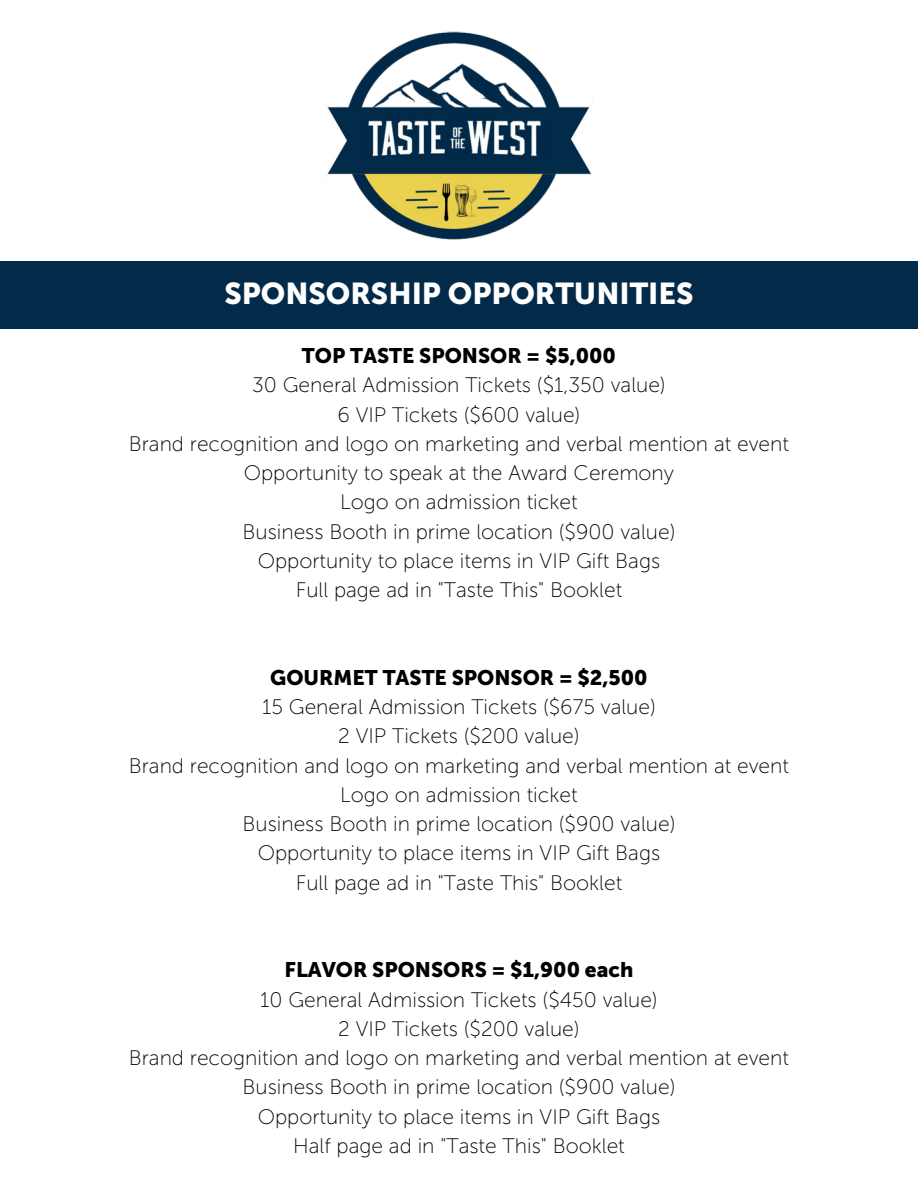
<style>
.page{position:relative;width:918px;height:1188px;background:#fff}
.page>*{position:absolute;margin:0;border:0;box-sizing:border-box;transform-origin:0 0}
.t1{font:30px "Museo Sans 900";color:#fff}
.t2{font:21px/29.2px "Museo Sans 100";color:#000;text-align:center}
.t3{font:21px "Museo Sans 900";color:#000}
</style>
<div class="page">
<img style="left:325px;top:31px;width:268px;height:209px">
<div style="left:0;top:261px;width:918px;height:67px;background:#032a48"></div>
<h1 class="t1" style="left:224px;top:276px;width:471px">SPONSORSHIP OPPORTUNITIES</h1>
<p class="t3" style="left:302px;top:343px;width:316px">TOP TASTE SPONSOR = $5,000</p>
<p class="t2" style="left:129px;top:371px;width:662px">30 General Admission Tickets ($1,350 value)<br>6 VIP Tickets ($600 value)<br>Brand recognition and logo on marketing and verbal mention at event Opportunity to speak at the Award Ceremony<br>Logo on admission ticket<br>Business Booth in prime location ($900 value)<br>Opportunity to place items in VIP Gift Bags<br>Full page ad in "Taste This" Booklet</p>
<p class="t3" style="left:270px;top:665px;width:379px">GOURMET TASTE SPONSOR = $2,500</p>
<p class="t2" style="left:129px;top:692px;width:662px">15 General Admission Tickets ($675 value)<br>2 VIP Tickets ($200 value)<br>Brand recognition and logo on marketing and verbal mention at event Logo on admission ticket<br>Business Booth in prime location ($900 value)<br>Opportunity to place items in VIP Gift Bags<br>Full page ad in "Taste This" Booklet</p>
<p class="t3" style="left:285px;top:958px;width:350px">FLAVOR SPONSORS = $1,900 each</p>
<p class="t2" style="left:129px;top:985px;width:662px">10 General Admission Tickets ($450 value)<br>2 VIP Tickets ($200 value)<br>Brand recognition and logo on marketing and verbal mention at event Business Booth in prime location ($900 value)<br>Opportunity to place items in VIP Gift Bags<br>Half page ad in "Taste This" Booklet</p>
</div>
